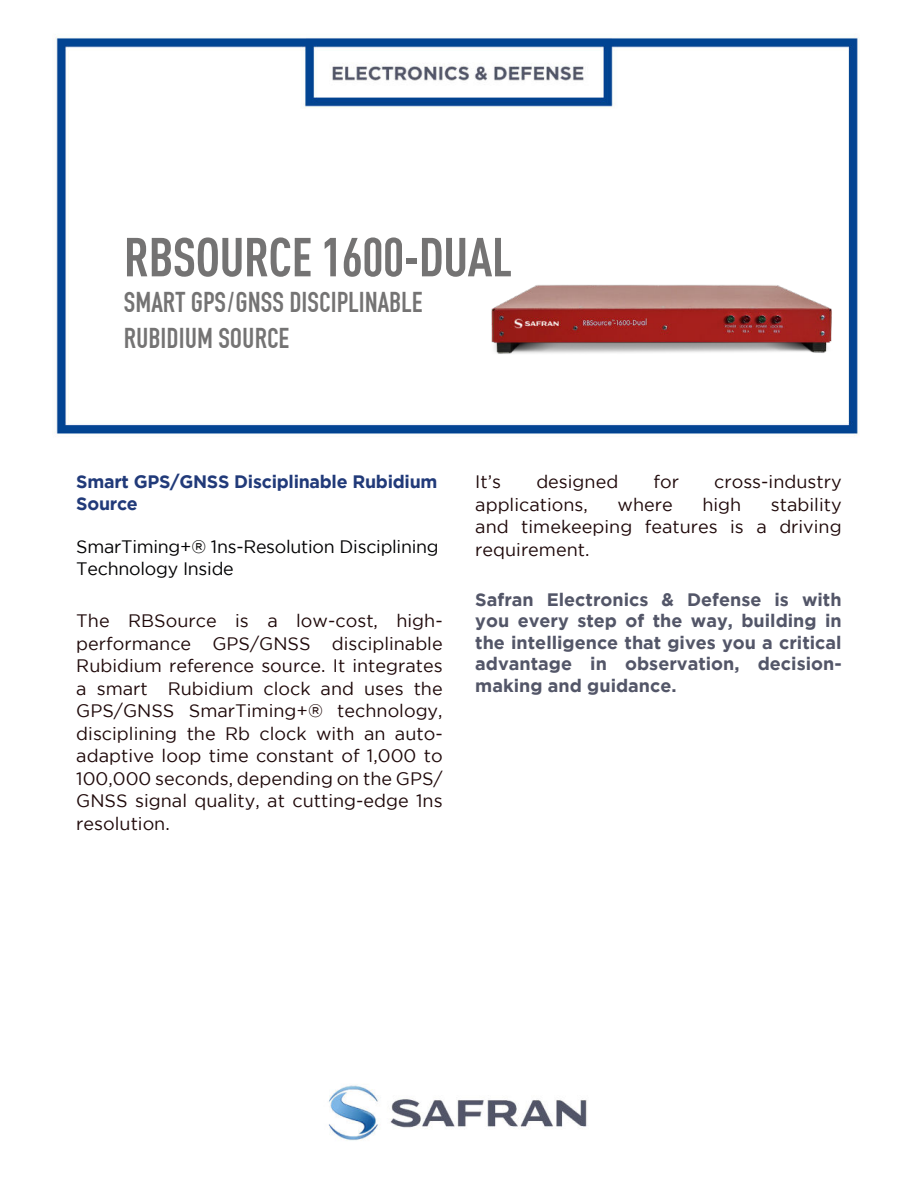
<style>
.page{position:relative;width:918px;height:1188px;background:#fff}
.page>*{position:absolute;margin:0;border:0;box-sizing:border-box;transform-origin:0 0}
.t1{font:700 condensed 54px "DIN Pro";letter-spacing:-.01em;color:#747373}
.t2{font:30px/36px "DIN 1451 Engschrift Regular";color:#747373}
.t3{font:18px/22.5px "Gotham";color:#1f090a;text-align:justify}
.t4{font:700 18px/21.6px "Gotham";color:#535668;text-align:justify}
.t5{font:18px/22.5px "Gotham";letter-spacing:-.015em;color:#020203}
.t6{font:700 18px/21.6px "Gotham";letter-spacing:-.015em;color:#213a79}
</style>
<div class="page">
<img style="left:55px;top:35px;width:803px;height:1106px">
<img style="left:483px;top:135px;width:354px;height:297px">
<h1 class="t1" style="left:124px;top:226px;width:390px">RBSOURCE 1600-DUAL</h1>
<h2 class="t2" style="left:124px;top:284px;width:301px">SMART GPS/GNSS DISCIPLINABLE<br>RUBIDIUM SOURCE</h2>
<p class="t6" style="left:76px;top:472px;width:363px">Smart GPS/GNSS Disciplinable Rubidium<br>Source</p>
<p class="t5" style="left:76px;top:536px;width:364px">SmarTiming+® 1ns-Resolution Disciplining<br>Technology Inside</p>
<p class="t3" style="left:76px;top:610px;width:368px">The RBSource is a low-cost, high&shy;performance GPS/GNSS disciplinable Rubidium reference source. It integrates a smart Rubidium clock and uses the GPS/GNSS SmarTiming+® technology, disciplining the Rb clock with an auto&shy;adaptive loop time constant of 1,000 to 100,000 seconds, depending on the GPS/ GNSS signal quality, at cutting-edge 1ns resolution.</p>
<p class="t3" style="left:475px;top:471px;width:27px">It’s</p>
<p class="t3" style="left:536px;top:471px;width:83px">designed</p>
<p class="t3" style="left:653px;top:471px;width:27px">for</p>
<p class="t3" style="left:714px;top:471px;width:129px">cross-industry</p>
<p class="t3" style="left:475px;top:494px;width:114px">applications,</p>
<p class="t3" style="left:618px;top:494px;width:57px">where</p>
<p class="t3" style="left:702px;top:494px;width:40px">high</p>
<p class="t3" style="left:475px;top:494px;width:368px;text-indent:296px">stability and timekeeping features is a driving requirement.</p>
<p class="t4" style="left:475px;top:589px;width:368px">Safran Electronics &amp; Defense is with you every step of the way, building in the intelligence that gives you a critical advantage in observation, decision&shy;making and guidance.</p>
</div>
